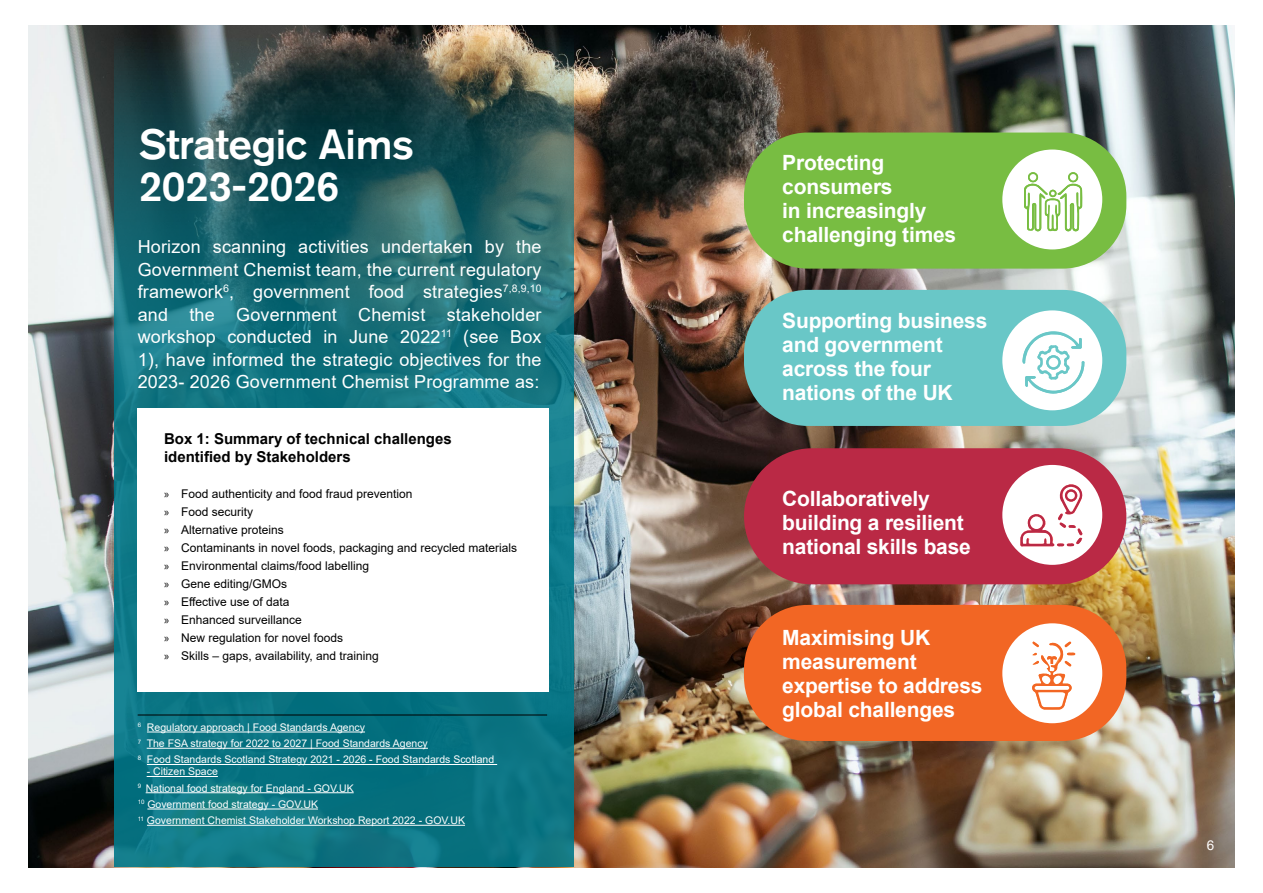
<style>
.page{position:relative;width:1263px;height:893px;background:#fff}
.page>*{position:absolute;margin:0;border:0;box-sizing:border-box;transform-origin:0 0}
.t1{font:500 42px/42px "Akzidenz Grotesk BQ";letter-spacing:-.01em;color:#fff}
.t2{font:700 21px/24px "Arial";letter-spacing:-.01em;color:#fff}
.t3{font:18px/22.5px "Arial";letter-spacing:.01em;color:#fff;text-align:justify}
.t4{font:700 15px/18px "Arial";color:#000}
.t5{font:13.5px "Arial";color:#fff}
.t6{font:12px/18px "Arial";color:#000}
.t7{font:10.5px/16.2px "Arial";color:#fff}
.s1{font-family:"Myriad Pro"}
</style>
<div class="page">
<img style="left:28px;top:26px;width:1207px;height:841px">
<img style="left:115px;top:26px;width:459px;height:841px">
<div style="left:744px;top:133px;width:382px;height:136px;background:#78bd42;border-radius:64px"></div>
<div style="left:1002px;top:150px;width:100px;height:99px;background:#fff;border-radius:50%"></div>
<svg style="left:1024px;top:172px;width:58px;height:60px"></svg>
<div style="left:744px;top:448px;width:382px;height:136px;background:#ba2945;border-radius:68px"></div>
<div style="left:1002px;top:465px;width:100px;height:100px;background:#fff;border-radius:50%"></div>
<svg style="left:1020px;top:484px;width:63px;height:63px"></svg>
<div style="left:1067px;top:492px;width:8px;height:7px;background:#fff;border-radius:50%"></div>
<div style="left:744px;top:290px;width:382px;height:136px;background:#69c7c7;border-radius:64px"></div>
<div style="left:1002px;top:310px;width:100px;height:100px;background:#fff;border-radius:50%"></div>
<svg style="left:1022px;top:331px;width:63px;height:63px"></svg>
<div style="left:1049px;top:358px;width:9px;height:9px;background:#fff;border-radius:50%"></div>
<div style="left:744px;top:605px;width:382px;height:136px;background:#f26624;border-radius:64px"></div>
<div style="left:1002px;top:623px;width:100px;height:100px;background:#fff;border-radius:50%"></div>
<svg style="left:1032px;top:641px;width:43px;height:69px"></svg>
<div style="left:137px;top:408px;width:411px;height:284px;background:#fff"></div>
<hr style="left:138px;top:715px;width:409px;height:1px;background:#000">
<hr style="left:147px;top:732px;width:218px;height:1px;background:#fff">
<hr style="left:147px;top:748px;width:281px;height:1px;background:#fff">
<hr style="left:147px;top:764px;width:350px;height:1px;background:#fff">
<hr style="left:147px;top:776px;width:71px;height:1px;background:#fff">
<hr style="left:146px;top:792px;width:208px;height:1px;background:#fff">
<hr style="left:147px;top:809px;width:171px;height:1px;background:#fff">
<hr style="left:147px;top:825px;width:318px;height:1px;background:#fff">
<h1 class="t1" style="left:139px;top:122px;width:277px">Strategic Aims<br>2023-2026</h1>
<p class="t3" style="left:138px;top:236px;width:405px">Horizon scanning activities undertaken by the Government Chemist team, the current regulatory framework<sup>6</sup>, government food strategies<sup>7,8,9,10 </sup>and the Government Chemist stakeholder workshop conducted in June 2022<sup>11</sup> (see Box 1), have informed the strategic objectives for the 2023- 2026 Government Chemist Programme as:</p>
<h3 class="t4" style="left:164px;top:430px;width:289px">Box 1: Summary of technical challenges identified by Stakeholders</h3>
<p class="t6" style="left:164px;top:485px;width:355px"><span class="s1">»</span> Food authenticity and food fraud prevention<br><span class="s1">»</span> Food security<br><span class="s1">»</span> Alternative proteins<br><span class="s1">»</span> Contaminants in novel foods, packaging and recycled materials <span class="s1">»</span> Environmental claims/food labelling<br><span class="s1">»</span> Gene editing/GMOs<br><span class="s1">»</span> Effective use of data<br><span class="s1">»</span> Enhanced surveillance<br><span class="s1">»</span> New regulation for novel foods<br><span class="s1">»</span> Skills – gaps, availability, and training</p>
<p class="t7" style="left:138px;top:719px;width:358px"><sup>6</sup> Regulatory approach | Food Standards Agency<br><sup>7</sup> The FSA strategy for 2022 to 2027 | Food Standards Agency<br><sup>8</sup> Food Standards Scotland Strategy 2021 - 2026 - Food Standards Scotland</p>
<p class="t7" style="left:138px;top:763px;width:329px;text-indent:9px">- Citizen Space<br><sup>9</sup> National food strategy for England - GOV.UK<br><sup>10</sup> Government food strategy - GOV.UK<br><sup>11</sup> Government Chemist Stakeholder Workshop Report 2022 - GOV.UK</p>
<h2 class="t2" style="left:782px;top:151px;width:176px">Protecting consumers<br>in increasingly challenging times</h2>
<h2 class="t2" style="left:782px;top:309px;width:207px">Supporting business and government across the four nations of the UK</h2>
<h2 class="t2" style="left:782px;top:487px;width:190px">Collaboratively building a resilient national skills base</h2>
<h2 class="t2" style="left:782px;top:625px;width:202px">Maximising UK measurement expertise to address global challenges</h2>
<p class="t5" style="left:1207px;top:836px;width:9px">6</p>
</div>
